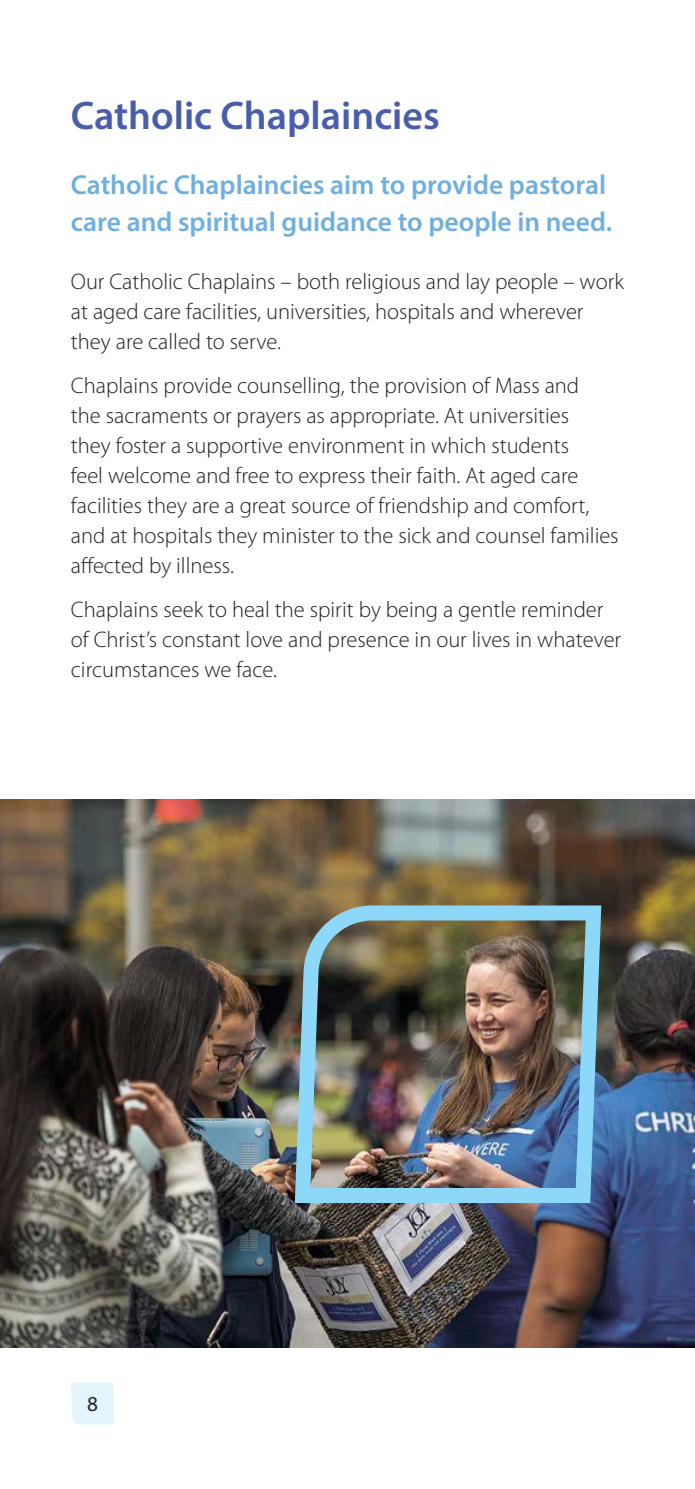
<style>
.page{position:relative;width:695px;height:1489px;background:#fff}
.page>*{position:absolute;margin:0;border:0;box-sizing:border-box;transform-origin:0 0}
.t1{font:600 40px "Myriad Pro";color:#4a5daa}
.t2{font:600 27.5px/36.5px "Myriad Pro";color:#6fafe0}
.t3{font:300 22.5px/30px "Myriad Pro";color:#231f20}
.t4{font:21.25px "Myriad Pro";color:#231f20}
</style>
<div class="page">
<div style="left:71px;top:1382px;width:43px;height:42px;background:#e6f5fc"></div>
<img style="left:0;top:799px;width:694px;height:547px">
<img style="left:287px;top:897px;width:322px;height:313px">
<h1 class="t1" style="left:71px;top:90px;width:370px">Catholic Chaplaincies</h1>
<p class="t2" style="left:71px;top:166px;width:542px">Catholic Chaplaincies aim to provide pastoral care and spiritual guidance to people in need.</p>
<p class="t3" style="left:71px;top:266px;width:554px">Our Catholic Chaplains – both religious and lay people – work at aged care facilities, universities, hospitals and wherever they are called to serve.</p>
<p class="t3" style="left:71px;top:370px;width:549px">Chaplains provide counselling, the provision of Mass and<br>the sacraments or prayers as appropriate. At universities<br>they foster a supportive environment in which students<br>feel welcome and free to express their faith. At aged care facilities they are a great source of friendship and comfort, and at hospitals they minister to the sick and counsel families affected by illness.</p>
<p class="t3" style="left:71px;top:594px;width:551px">Chaplains seek to heal the spirit by being a gentle reminder of Christ’s constant love and presence in our lives in whatever circumstances we face.</p>
<p class="t4" style="left:87px;top:1390px;width:12px">8</p>
</div>
